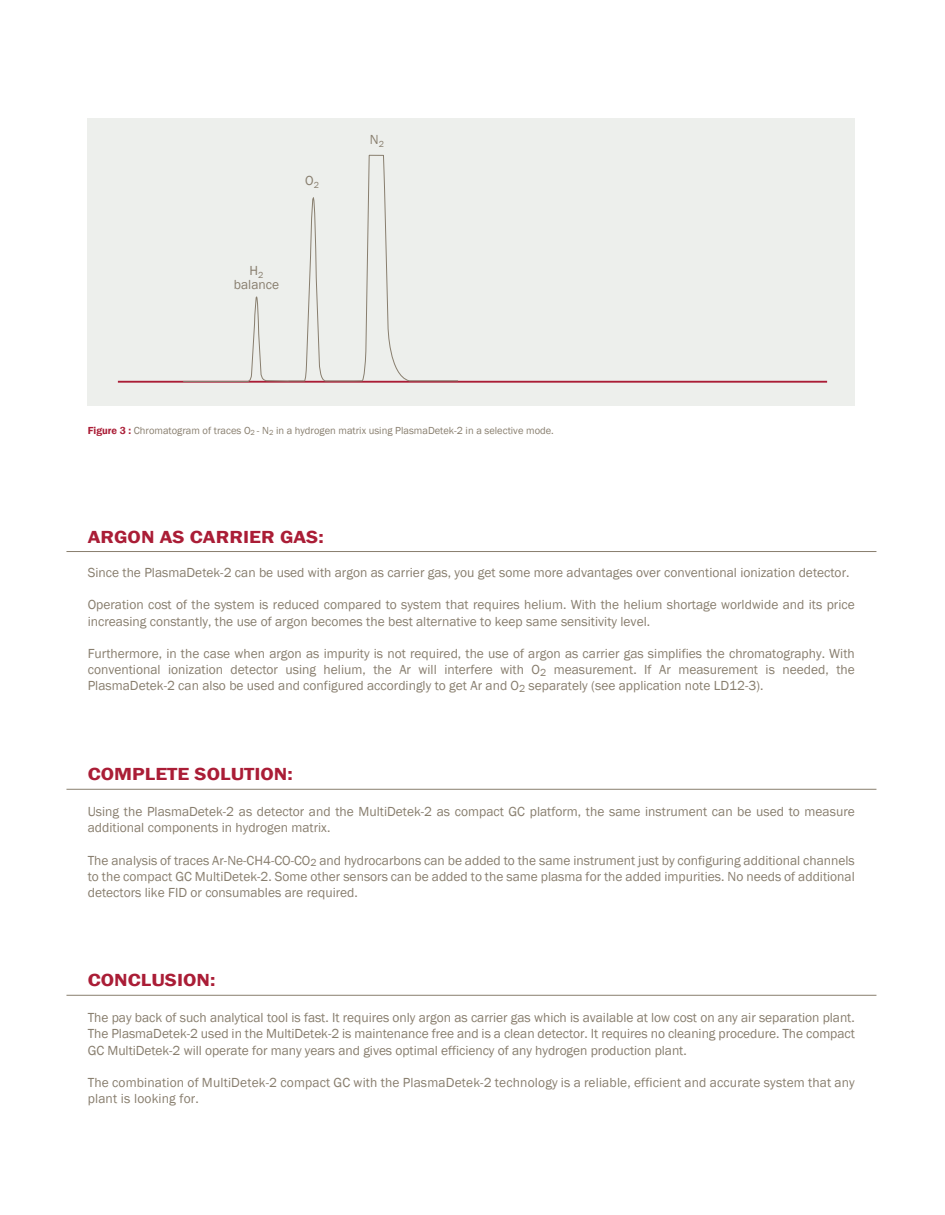
<style>
.page{position:relative;width:945px;height:1215px;background:#fff}
.page>*{position:absolute;margin:0;border:0;box-sizing:border-box;transform-origin:0 0}
.t1{font:600 18px "Franklin Gothic";color:#aa1d36;scale:1.16 1}
.t2{font:13.5px/16.2px "Franklin Gothic";color:#887e6e}
.t3{font:10.5px "Franklin Gothic";color:#887e6e}
.s1{font-weight:600;color:#aa1d36}
</style>
<div class="page">
<div style="left:88px;top:118px;width:767px;height:287px;background:#edefec"></div>
<hr style="left:66px;top:551px;width:810px;height:1px;background:#887e6e">
<hr style="left:66px;top:789px;width:810px;height:1px;background:#887e6e">
<hr style="left:66px;top:995px;width:810px;height:1px;background:#887e6e">
<hr style="left:118px;top:381px;width:709px;height:2px;background:#aa1d36">
<svg style="left:182px;top:154px;width:277px;height:252px"></svg>
<p class="t2" style="left:305px;top:173px;width:15px">O<sub>2</sub></p>
<p class="t2" style="left:234px;top:265px;width:47px;line-height:13.5px;text-align:center">H<sub>2 </sub>balance</p>
<p class="t2" style="left:370px;top:131px;width:16px">N<sub>2</sub></p>
<p class="t3" style="left:88px;top:423px;width:468px"><span class="s1">Figure 3 :</span> Chromatogram of traces O<sub>2</sub> - N<sub>2</sub> in a hydrogen matrix using PlasmaDetek-2 in a selective mode.</p>
<h1 class="t1" style="left:88px;top:526px;width:205px">ARGON AS CARRIER GAS:</h1>
<p class="t2" style="left:88px;top:565px;width:763px">Since the PlasmaDetek-2 can be used with argon as carrier gas, you get some more advantages over conventional ionization detector.</p>
<p class="t2" style="left:88px;top:597px;width:769px">Operation cost of the system is reduced compared to system that requires helium. With the helium shortage worldwide and its price increasing constantly, the use of argon becomes the best alternative to keep same sensitivity level.</p>
<p class="t2" style="left:88px;top:646px;width:769px;text-align:justify">Furthermore, in the case when argon as impurity is not required, the use of argon as carrier gas simplifies the chromatography. With conventional ionization detector using helium, the Ar will interfere with O<sub>2</sub> measurement. If Ar measurement is needed, the PlasmaDetek-2 can also be used and configured accordingly to get Ar and O<sub>2</sub> separately (see application note LD12-3).</p>
<h1 class="t1" style="left:88px;top:763px;width:178px">COMPLETE SOLUTION:</h1>
<p class="t2" style="left:88px;top:804px;width:769px">Using the PlasmaDetek-2 as detector and the MultiDetek-2 as compact GC platform, the same instrument can be used to measure additional components in hydrogen matrix.</p>
<p class="t2" style="left:88px;top:852px;width:769px;text-align:justify">The analysis of traces Ar-Ne-CH4-CO-CO<sub>2</sub> and hydrocarbons can be added to the same instrument just by configuring additional channels to the compact GC MultiDetek-2. Some other sensors can be added to the same plasma for the added impurities. No needs of additional detectors like FID or consumables are required.</p>
<h1 class="t1" style="left:88px;top:969px;width:112px">CONCLUSION:</h1>
<p class="t2" style="left:88px;top:1010px;width:769px;text-align:justify">The pay back of such analytical tool is fast. It requires only argon as carrier gas which is available at low cost on any air separation plant.<br>The PlasmaDetek-2 used in the MultiDetek-2 is maintenance free and is a clean detector. It requires no cleaning procedure. The compact GC MultiDetek-2 will operate for many years and gives optimal efficiency of any hydrogen production plant.</p>
<p class="t2" style="left:88px;top:1075px;width:769px">The combination of MultiDetek-2 compact GC with the PlasmaDetek-2 technology is a reliable, efficient and accurate system that any plant is looking for.</p>
</div>
